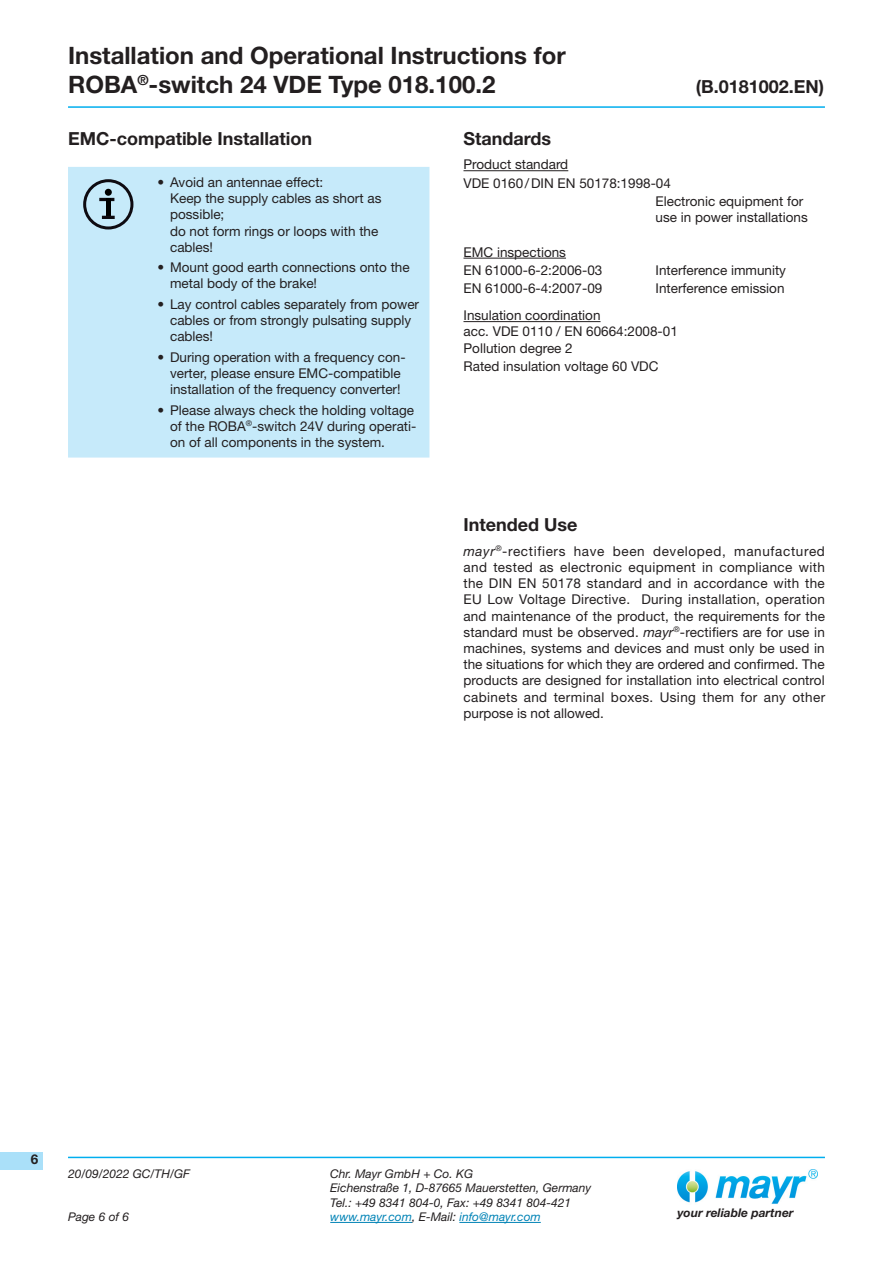
<style>
.page{position:relative;width:893px;height:1263px;background:#fff}
.page>*{position:absolute;margin:0;border:0;box-sizing:border-box;transform-origin:0 0}
.t1{font:700 24px/28.8px "Helvetica Neue LT Pro";color:#231f20}
.Helvetica_bold_10p{font:700 18px "Helvetica Neue LT Pro";color:#231f20}
._01-Helv_8p_3_5_mm{font:13.5px/16.2px "Helvetica Neue LT Pro";color:#231f20}
.t2{font:700 13.5px "Helvetica Neue LT Pro";color:#231f20}
.t3{font:italic 12px/14.4px "Helvetica Neue LT Pro";color:#231f20}
.t4{font:italic 700 12px "Helvetica Neue LT Pro";color:#231f20}
.s1{font-style:italic}
.s2{color:#0083b6}
</style>
<div class="page">
<hr style="left:68px;top:1157px;width:757px;height:1px;background:#00aeef">
<hr style="left:68px;top:106px;width:757px;height:2px;background:#00aeef">
<img style="left:678px;top:1169px;width:139px;height:35px">
<hr style="left:330px;top:1222px;width:82px;height:1px;background:#0083b6">
<hr style="left:459px;top:1222px;width:82px;height:1px;background:#0083b6">
<div style="left:68px;top:167px;width:361px;height:291px;background:#c6eafa"></div>
<hr style="left:463px;top:170px;width:105px;height:1px;background:#231f20">
<hr style="left:463px;top:258px;width:103px;height:1px;background:#231f20">
<hr style="left:463px;top:321px;width:137px;height:1px;background:#231f20">
<div style="left:83px;top:179px;width:50px;height:50px;border:3px solid #0e0b11;border-radius:50%"></div>
<div style="left:105px;top:189px;width:7px;height:7px;background:#000;border-radius:50%"></div>
<div style="left:99px;top:198px;width:15px;height:3px;border:2px solid #0e0b11"></div>
<div style="left:106px;top:199px;width:5px;height:19px;background:#000"></div>
<svg style="left:102px;top:216px;width:13px;height:3px"></svg>
<div style="left:0;top:1152px;width:43px;height:17px;background:#aae0f9"></div>
<h1 class="t1" style="left:68px;top:40px;width:499px">Installation and Operational Instructions for<br>ROBA<sup>®</sup>-switch 24 VDE Type 018.100.2</h1>
<h2 class="Helvetica_bold_10p" style="left:696px;top:75px;width:130px">(B.0181002.EN)</h2>
<p class="Helvetica_bold_10p" style="left:68px;top:127px;width:246px">EMC-compatible Installation</p>
<p class="_01-Helv_8p_3_5_mm" style="left:170px;top:174px;width:213px;text-indent:-13px">• Avoid an antennae effect:<br>Keep the supply cables as short as possible;<br>do not form rings or loops with the cables!</p>
<p class="_01-Helv_8p_3_5_mm" style="left:170px;top:259px;width:241px;text-indent:-13px">• Mount good earth connections onto the metal body of the brake!</p>
<p class="_01-Helv_8p_3_5_mm" style="left:170px;top:296px;width:251px;text-indent:-13px">• Lay control cables separately from power cables or from strongly pulsating supply cables!</p>
<p class="_01-Helv_8p_3_5_mm" style="left:157px;top:349px;width:250px;text-align:center">• During operation with a frequency con&shy;verter, please ensure EMC-compatible installation of the frequency converter!</p>
<p class="_01-Helv_8p_3_5_mm" style="left:170px;top:401px;width:248px;text-indent:-13px">• Please always check the holding voltage of the ROBA<sup>®</sup>-switch 24V during operati&shy;on of all components in the system.</p>
<p class="Helvetica_bold_10p" style="left:463px;top:127px;width:89px">Standards</p>
<p class="_01-Helv_8p_3_5_mm" style="left:463px;top:156px;width:106px">Product standard</p>
<p class="_01-Helv_8p_3_5_mm" style="left:463px;top:174px;width:209px">VDE 0160/DIN EN 50178:1998-04</p>
<p class="_01-Helv_8p_3_5_mm" style="left:655px;top:193px;width:154px">Electronic equipment for use in power installations</p>
<p class="_01-Helv_8p_3_5_mm" style="left:463px;top:244px;width:104px">EMC inspections</p>
<p class="_01-Helv_8p_3_5_mm" style="left:463px;top:262px;width:140px">EN 61000-6-2:2006-03</p>
<p class="_01-Helv_8p_3_5_mm" style="left:655px;top:262px;width:132px">Interference immunity</p>
<p class="_01-Helv_8p_3_5_mm" style="left:463px;top:280px;width:140px">EN 61000-6-4:2007-09</p>
<p class="_01-Helv_8p_3_5_mm" style="left:655px;top:280px;width:131px">Interference emission</p>
<p class="_01-Helv_8p_3_5_mm" style="left:463px;top:307px;width:216px">Insulation coordination<br>acc. VDE 0110 / EN 60664:2008-01</p>
<p class="_01-Helv_8p_3_5_mm" style="left:463px;top:339px;width:111px">Pollution degree 2</p>
<p class="_01-Helv_8p_3_5_mm" style="left:463px;top:358px;width:197px">Rated insulation voltage 60 VDC</p>
<p class="Helvetica_bold_10p" style="left:463px;top:513px;width:115px">Intended Use</p>
<p class="_01-Helv_8p_3_5_mm" style="left:463px;top:542px;width:363px;text-align:justify"><span class="s1">mayr</span><sup>®</sup>-rectifiers have been developed, manufactured and tested as electronic equipment in compliance with the DIN EN 50178 standard and in accordance with the EU Low Voltage Directive. During installation, operation and maintenance of the product, the requirements for the standard must be observed. <span class="s1">mayr</span><sup>®</sup>-rectifiers are for use in machines, systems and devices and must only be used in the situations for which they are ordered and confirmed. The products are designed for installation into electrical control cabinets and terminal boxes. Using them for any other purpose is not allowed.</p>
<p class="t2" style="left:31px;top:1151px;width:9px">6</p>
<p class="t3" style="left:68px;top:1166px;width:124px">20/09/2022 GC/TH/GF</p>
<p class="t3" style="left:68px;top:1209px;width:63px">Page 6 of 6</p>
<p class="t3" style="left:330px;top:1166px;width:263px">Chr. Mayr GmbH + Co. KG<br>Eichenstraße 1, D-87665 Mauerstetten, Germany Tel.: +49 8341 804-0, Fax: +49 8341 804-421 <span class="s2">www.mayr.com</span>, E-Mail: <span class="s2">info@mayr.com</span></p>
<p class="t4" style="left:677px;top:1205px;width:118px">your reliable partner</p>
</div>
